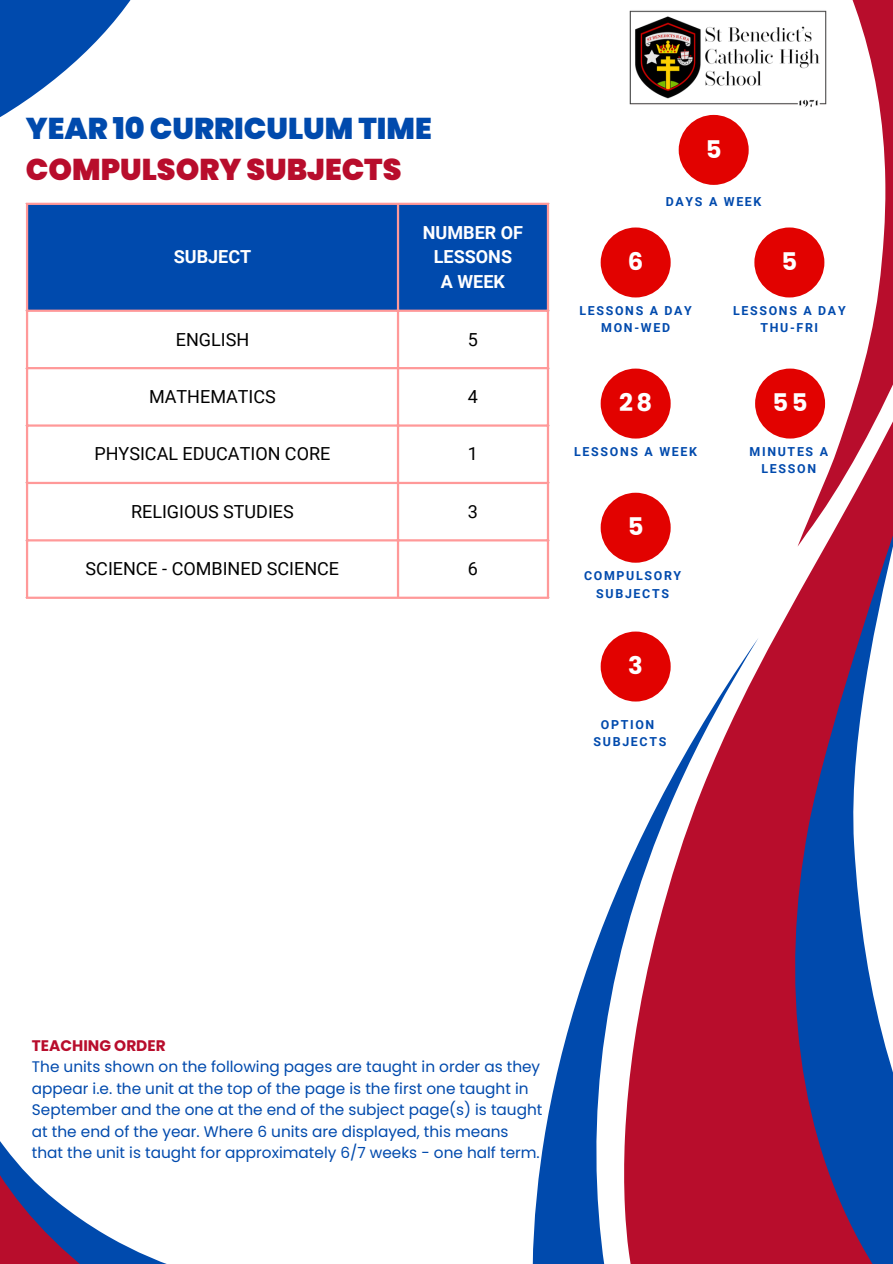
<style>
.page{position:relative;width:893px;height:1264px;background:#fff}
.page>*{position:absolute;margin:0;border:0;box-sizing:border-box;transform-origin:0 0}
.t1{font:900 30px/41.7px "Poppins";color:#004aad}
.t2{font:700 24.3px "Poppins";color:#fff}
.t3{font:18px "Roboto";color:#000}
.t4{font:700 18px/24.8px "Roboto";color:#fff;text-align:center}
.t5{font:15.3px/21.3px "Poppins";color:#004aad}
.t6{font:700 15.3px "Poppins";color:#b80d2c}
.t7{font:700 12.45px "Roboto";letter-spacing:.135em;color:#004aad}
.s1{color:#b80d2c}
</style>
<div class="page">
<svg style="left:0;top:1141px;width:163px;height:122px"></svg>
<svg style="left:532px;top:1045px;width:32px;height:218px;fill:#004aad"></svg>
<svg style="left:852px;top:0;width:31px;height:137px"></svg>
<svg style="left:883px;top:0;width:9px;height:212px;background:#bc1d3a"></svg>
<svg style="left:564px;top:212px;width:328px;height:1051px"></svg>
<img style="left:629px;top:10px;width:198px;height:153px">
<svg style="left:0;top:0;width:206px;height:204px"></svg>
<div style="left:28px;top:205px;width:519px;height:104px;background:#004aad"></div>
<hr style="left:26px;top:205px;width:2px;height:391px;background:#f99">
<hr style="left:397px;top:205px;width:2px;height:391px;background:#f99">
<hr style="left:547px;top:205px;width:2px;height:391px;background:#f99">
<hr style="left:26px;top:203px;width:523px;height:2px;background:#f99">
<hr style="left:26px;top:309px;width:523px;height:3px;background:#f99">
<hr style="left:26px;top:367px;width:523px;height:2px;background:#f99">
<hr style="left:26px;top:424px;width:523px;height:2px;background:#f99">
<hr style="left:26px;top:482px;width:523px;height:2px;background:#f99">
<hr style="left:26px;top:539px;width:523px;height:2px;background:#f99">
<hr style="left:26px;top:596px;width:523px;height:3px;background:#f99">
<div style="left:755px;top:368px;width:70px;height:70px;background:#e20200;border-radius:50%"></div>
<div style="left:600px;top:368px;width:70px;height:70px;background:#e20200;border-radius:50%"></div>
<div style="left:600px;top:227px;width:70px;height:70px;background:#e20200;border-radius:50%"></div>
<div style="left:754px;top:227px;width:70px;height:70px;background:#e20200;border-radius:50%"></div>
<div style="left:678px;top:115px;width:70px;height:70px;background:#e20200;border-radius:50%"></div>
<div style="left:600px;top:492px;width:70px;height:70px;background:#e20200;border-radius:50%"></div>
<div style="left:600px;top:631px;width:70px;height:70px;background:#e20200;border-radius:50%"></div>
<p class="t1" style="left:26px;top:107px;width:407px">YEAR 10 CURRICULUM TIME<br><span class="s1">COMPULSORY SUBJECTS</span></p>
<p class="t4" style="left:174px;top:245px;width:79px">SUBJECT</p>
<p class="t4" style="left:423px;top:220px;width:102px">NUMBER OF<br>LESSONS</p>
<p class="t4" style="left:441px;top:270px;width:65px">A WEEK</p>
<p class="t3" style="left:176px;top:329px;width:75px">ENGLISH</p>
<p class="t3" style="left:468px;top:329px;width:12px">5</p>
<p class="t3" style="left:149px;top:386px;width:128px">MATHEMATICS</p>
<p class="t3" style="left:468px;top:386px;width:12px">4</p>
<p class="t3" style="left:94px;top:444px;width:237px">PHYSICAL EDUCATION CORE</p>
<p class="t3" style="left:468px;top:444px;width:12px">1</p>
<p class="t3" style="left:131px;top:501px;width:164px">RELIGIOUS STUDIES</p>
<p class="t3" style="left:468px;top:501px;width:12px">3</p>
<p class="t3" style="left:86px;top:558px;width:255px">SCIENCE - COMBINED SCIENCE</p>
<p class="t3" style="left:468px;top:558px;width:12px">6</p>
<p class="t2" style="left:705px;top:132px;width:17px">5</p>
<p class="t7" style="left:665px;top:195px;width:97px">DAYS A WEEK</p>
<p class="t2" style="left:628px;top:245px;width:17px">6</p>
<p class="t2" style="left:781px;top:245px;width:17px">5</p>
<p class="t7" style="left:579px;top:303px;width:114px">LESSONS A DAY</p>
<p class="t7" style="left:601px;top:320px;width:70px">MON-WED</p>
<h1 class="t7" style="left:733px;top:303px;width:114px">LESSONS A DAY</h1>
<p class="t7" style="left:760px;top:320px;width:59px">THU-FRI</p>
<p class="t2" style="left:619px;top:386px;width:34px">28</p>
<p class="t2" style="left:772px;top:386px;width:36px">55</p>
<p class="t7" style="left:574px;top:444px;width:124px">LESSONS A WEEK</p>
<p class="t7" style="left:749px;top:444px;width:80px">MINUTES A</p>
<p class="t7" style="left:761px;top:462px;width:56px">LESSON</p>
<p class="t2" style="left:627px;top:510px;width:17px">5</p>
<p class="t7" style="left:584px;top:568px;width:99px">COMPULSORY</p>
<p class="t7" style="left:596px;top:586px;width:74px">SUBJECTS</p>
<p class="t2" style="left:628px;top:648px;width:16px">3</p>
<p class="t7" style="left:600px;top:717px;width:55px">OPTION</p>
<p class="t7" style="left:593px;top:735px;width:74px">SUBJECTS</p>
<p class="t6" style="left:32px;top:1034px;width:135px">TEACHING ORDER</p>
<p class="t5" style="left:32px;top:1056px;width:512px">The units shown on the following pages are taught in order as they appear i.e. the unit at the top of the page is the first one taught in September and the one at the end of the subject page(s) is taught at the end of the year. Where 6 units are displayed, this means that the unit is taught for approximately 6/7 weeks - one half term.</p>
</div>
